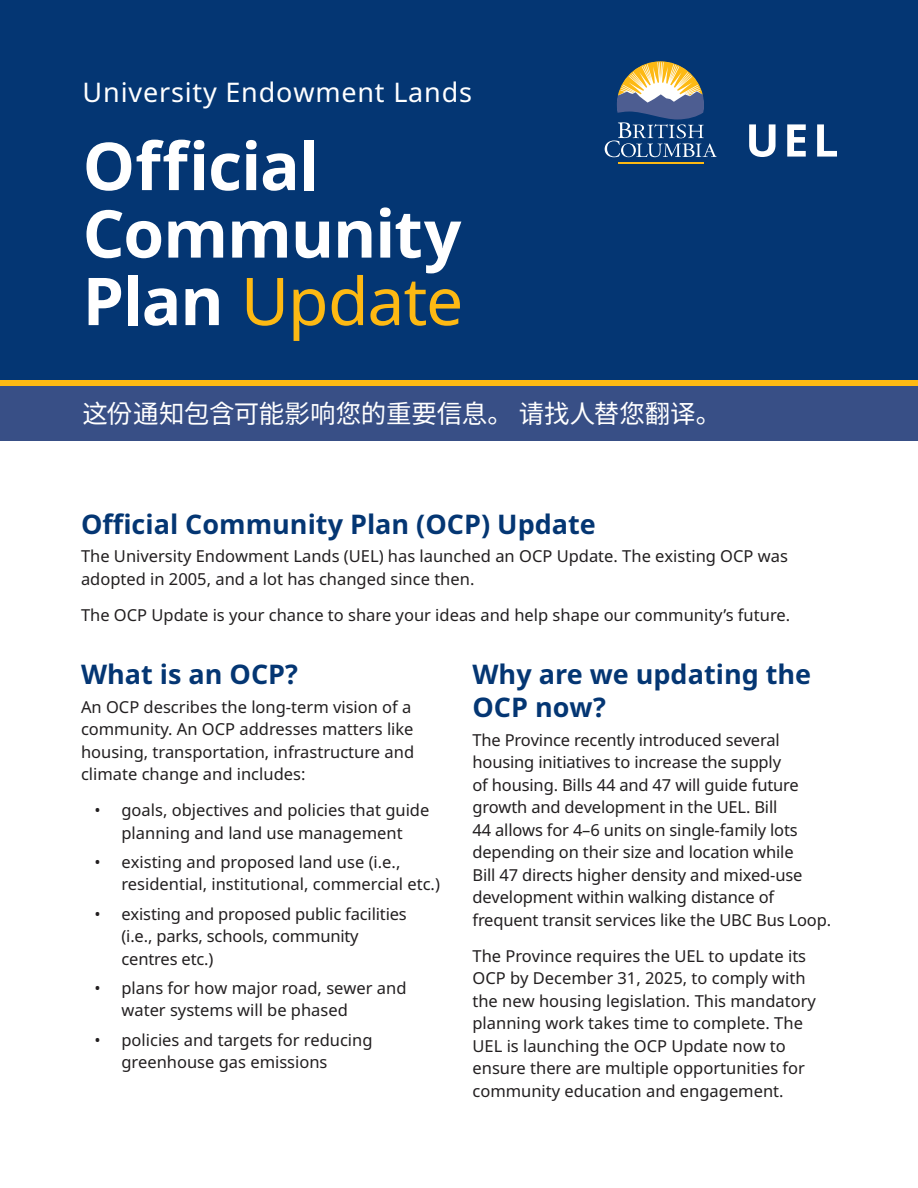
<style>
.page{position:relative;width:918px;height:1188px;background:#fff}
.page>*{position:absolute;margin:0;border:0;box-sizing:border-box;transform-origin:0 0}
.Title_2{font:700 66px/67.5px "BC Sans";letter-spacing:-.015em;color:#fff}
.heading_1{font:700 27px/33px "BC Sans";color:#043673}
.UEL_Title{font:27px "BC Sans";letter-spacing:.03em;color:#fff}
.Title_2_simplified_Chinese{font:25.5px "Noto Sans CJ Kjp";letter-spacing:-.01em;color:#fff}
.body{font:16.5px/22.5px "BC Sans";color:#221f20}
.s1{font-weight:400;color:#fdb913}
</style>
<div class="page">
<div style="left:0;top:356px;width:918px;height:47px;background:#fdb913"></div>
<div style="left:0;top:0;width:918px;height:380px;background:#043673"></div>
<div style="left:0;top:386px;width:918px;height:55px;background:#384f86"></div>
<hr style="left:618px;top:162px;width:86px;height:1px;background:#fdb913">
<svg style="left:605px;top:61px;width:112px;height:96px"></svg>
<svg style="left:749px;top:124px;width:27px;height:33px"></svg>
<svg style="left:787px;top:124px;width:19px;height:33px"></svg>
<svg style="left:817px;top:124px;width:20px;height:33px"></svg>
<p class="UEL_Title" style="left:83px;top:74px;width:391px">University Endowment Lands</p>
<p class="Title_2" style="left:83px;top:134px;width:382px">Official<br>Community<br>Plan <span class="s1">Update</span></p>
<p class="Title_2_simplified_Chinese" style="left:83px;top:399px;width:640px">这份通知包含可能影响您的重要信息。 请找人替您翻译。</p>
<p class="heading_1" style="left:81px;top:508px;width:516px">Official Community Plan (OCP) Update</p>
<p class="body" style="left:81px;top:545px;width:709px">The University Endowment Lands (UEL) has launched an OCP Update. The existing OCP was adopted in 2005, and a lot has changed since then.</p>
<p class="body" style="left:81px;top:604px;width:711px">The OCP Update is your chance to share your ideas and help shape our community’s future.</p>
<p class="heading_1" style="left:81px;top:658px;width:219px">What is an OCP?</p>
<p class="body" style="left:81px;top:696px;width:335px">An OCP describes the long-term vision of a community. An OCP addresses matters like housing, transportation, infrastructure and climate change and includes:</p>
<p class="body" style="left:94px;top:799px;width:336px;text-align:center">• goals, objectives and policies that guide planning and land use management</p>
<p class="body" style="left:122px;top:851px;width:320px;text-indent:-27px">• existing and proposed land use (i.e., residential, institutional, commercial etc.)</p>
<p class="body" style="left:122px;top:903px;width:287px;text-indent:-27px">• existing and proposed public facilities (i.e., parks, schools, community centres etc.)</p>
<p class="body" style="left:122px;top:977px;width:287px;text-indent:-27px">• plans for how major road, sewer and water systems will be phased</p>
<p class="body" style="left:122px;top:1029px;width:253px;text-indent:-27px">• policies and targets for reducing greenhouse gas emissions</p>
<p class="heading_1" style="left:472px;top:658px;width:340px">Why are we updating the<br>OCP now?</p>
<p class="body" style="left:472px;top:729px;width:360px">The Province recently introduced several housing initiatives to increase the supply<br>of housing. Bills 44 and 47 will guide future growth and development in the UEL. Bill<br>44 allows for 4–6 units on single-family lots depending on their size and location while<br>Bill 47 directs higher density and mixed-use development within walking distance of frequent transit services like the UBC Bus Loop.</p>
<p class="body" style="left:472px;top:945px;width:345px">The Province requires the UEL to update its OCP by December 31, 2025, to comply with the new housing legislation. This mandatory planning work takes time to complete. The UEL is launching the OCP Update now to ensure there are multiple opportunities for community education and engagement.</p>
</div>
